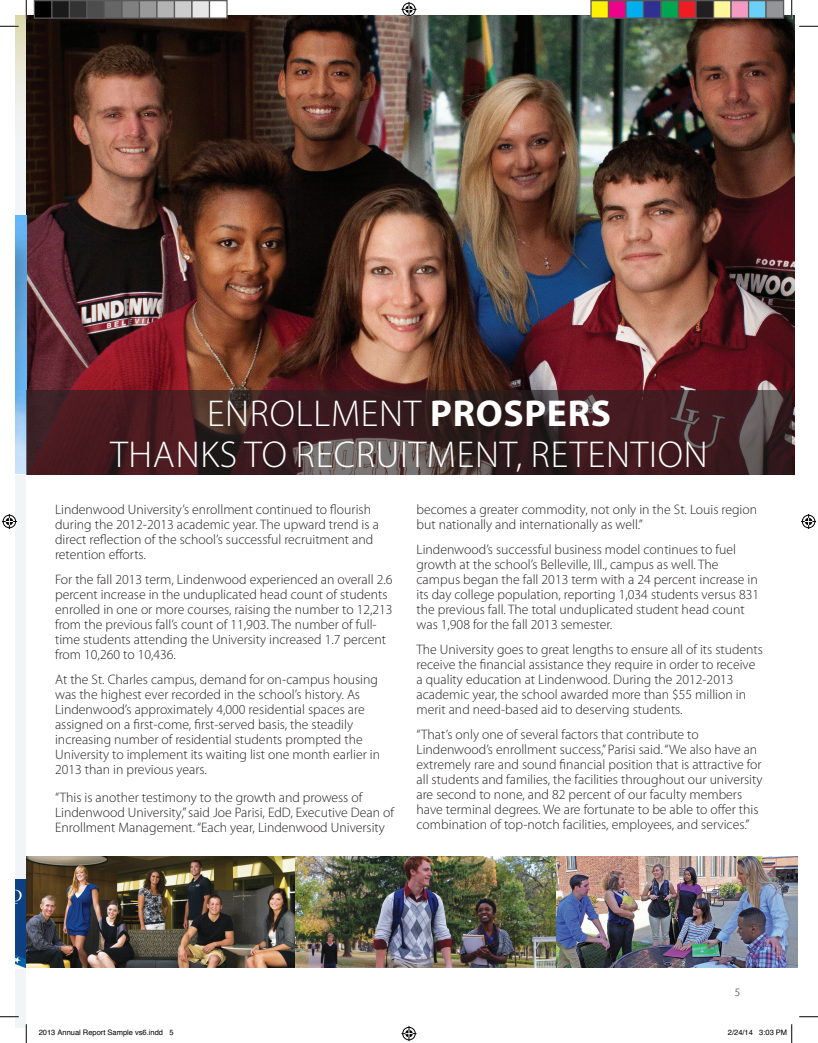
<style>
.page{position:relative;width:818px;height:1043px;background:#fff}
.page>*{position:absolute;margin:0;border:0;box-sizing:border-box;transform-origin:0 0}
.t1{font:300 37.5px "Myriad Pro";letter-spacing:.02em;color:#fff}
.t2{font:300 13.75px/15px "Myriad Pro";color:#231f20}
.t3{font:300 11.25px "Myriad Pro";color:#231f20}
.t4{font:7.5px "Helvetica";color:#000}
.s1{font-weight:700}
</style>
<div class="page">
<img style="left:26px;top:856px;width:771px;height:111px">
<div style="left:15px;top:15px;width:11px;height:1013px;background:#f2f5f7"></div>
<img style="left:27px;top:15px;width:767px;height:459px">
<img style="left:15px;top:879px;width:11px;height:89px">
<img style="left:15px;top:215px;width:11px;height:258px">
<svg style="left:15px;top:15px;width:11px;height:93px"></svg>
<svg style="left:26px;top:390px;width:765px;height:84px;background:#412427"></svg>
<svg style="left:0;top:25px;width:19px;height:2px"></svg>
<svg style="left:799px;top:25px;width:19px;height:2px"></svg>
<svg style="left:0;top:1016px;width:19px;height:1px"></svg>
<svg style="left:799px;top:1016px;width:19px;height:1px"></svg>
<svg style="left:25px;top:0;width:2px;height:19px"></svg>
<svg style="left:25px;top:1024px;width:2px;height:18px"></svg>
<svg style="left:790px;top:0;width:2px;height:19px"></svg>
<svg style="left:401px;top:2px;width:15px;height:15px"></svg>
<svg style="left:401px;top:1026px;width:15px;height:15px"></svg>
<svg style="left:2px;top:514px;width:15px;height:15px"></svg>
<svg style="left:801px;top:514px;width:15px;height:15px"></svg>
<div style="left:34px;top:1px;width:18px;height:17px;background:#000"></div>
<div style="left:34px;top:0;width:18px;height:19px;border:1px solid #595959"></div>
<div style="left:52px;top:1px;width:17px;height:17px;background:#1a1a1a"></div>
<div style="left:51px;top:0;width:19px;height:19px;border:1px solid #595959"></div>
<div style="left:69px;top:1px;width:18px;height:17px;background:#333"></div>
<div style="left:69px;top:0;width:19px;height:19px;border:1px solid #595959"></div>
<div style="left:87px;top:1px;width:17px;height:17px;background:#4d4d4d"></div>
<div style="left:86px;top:0;width:19px;height:19px;border:1px solid #595959"></div>
<div style="left:104px;top:1px;width:18px;height:17px;background:#666"></div>
<div style="left:104px;top:0;width:18px;height:19px;border:1px solid #595959"></div>
<div style="left:122px;top:1px;width:17px;height:17px;background:#808080"></div>
<div style="left:121px;top:0;width:19px;height:19px;border:1px solid #595959"></div>
<div style="left:139px;top:1px;width:18px;height:17px;background:#999"></div>
<div style="left:139px;top:0;width:19px;height:19px;border:1px solid #595959"></div>
<div style="left:157px;top:1px;width:17px;height:17px;background:#b3b3b3"></div>
<div style="left:156px;top:0;width:19px;height:19px;border:1px solid #595959"></div>
<div style="left:174px;top:1px;width:18px;height:17px;background:#ccc"></div>
<div style="left:174px;top:0;width:18px;height:19px;border:1px solid #595959"></div>
<div style="left:192px;top:1px;width:17px;height:17px;background:#e6e6e6"></div>
<div style="left:191px;top:0;width:19px;height:19px;border:1px solid #595959"></div>
<div style="left:209px;top:1px;width:18px;height:17px;background:#fff"></div>
<div style="left:209px;top:0;width:19px;height:19px;border:1px solid #595959"></div>
<div style="left:591px;top:1px;width:17px;height:17px;background:#fff101"></div>
<div style="left:590px;top:0;width:19px;height:19px;border:1px solid #595959"></div>
<div style="left:608px;top:1px;width:18px;height:17px;background:#ed028c"></div>
<div style="left:608px;top:0;width:18px;height:19px;border:1px solid #595959"></div>
<div style="left:626px;top:1px;width:17px;height:17px;background:#00aeef"></div>
<div style="left:625px;top:0;width:19px;height:19px;border:1px solid #595959"></div>
<div style="left:643px;top:1px;width:18px;height:17px;background:#2e3092"></div>
<div style="left:642px;top:0;width:19px;height:19px;border:1px solid #595959"></div>
<div style="left:661px;top:1px;width:17px;height:17px;background:#00a54f"></div>
<div style="left:660px;top:0;width:19px;height:19px;border:1px solid #595959"></div>
<div style="left:678px;top:1px;width:18px;height:17px;background:#ee1d23"></div>
<div style="left:678px;top:0;width:18px;height:19px;border:1px solid #595959"></div>
<div style="left:696px;top:1px;width:17px;height:17px;background:#231f20"></div>
<div style="left:695px;top:0;width:19px;height:19px;border:1px solid #595959"></div>
<div style="left:713px;top:1px;width:18px;height:17px;background:#fff79a"></div>
<div style="left:712px;top:0;width:19px;height:19px;border:1px solid #595959"></div>
<div style="left:731px;top:1px;width:17px;height:17px;background:#f499c2"></div>
<div style="left:730px;top:0;width:19px;height:19px;border:1px solid #595959"></div>
<div style="left:748px;top:1px;width:18px;height:17px;background:#6bcff6"></div>
<div style="left:748px;top:0;width:18px;height:19px;border:1px solid #595959"></div>
<div style="left:766px;top:1px;width:17px;height:17px;background:#939598"></div>
<div style="left:765px;top:0;width:19px;height:19px;border:1px solid #595959"></div>
<svg style="left:791px;top:1024px;width:1px;height:18px"></svg>
<p class="t1" style="left:207px;top:390px;width:405px">ENROLLMENT <span class="s1">PROSPERS</span></p>
<p class="t1" style="left:110px;top:432px;width:598px">THANKS TO RECRUITMENT, RETENTION</p>
<p class="t2" style="left:55px;top:502px;width:325px">Lindenwood University’s enrollment continued to flourish during the 2012-2013 academic year. The upward trend is a direct reflection of the school’s successful recruitment and retention efforts.</p>
<p class="t2" style="left:55px;top:572px;width:339px">For the fall 2013 term, Lindenwood experienced an overall 2.6 percent increase in the unduplicated head count of students enrolled in one or more courses, raising the number to 12,213 from the previous fall’s count of 11,903. The number of full&shy;time students attending the University increased 1.7 percent from 10,260 to 10,436.</p>
<p class="t2" style="left:55px;top:672px;width:326px">At the St. Charles campus, demand for on-campus housing was the highest ever recorded in the school’s history. As Lindenwood’s approximately 4,000 residential spaces are assigned on a first-come, first-served basis, the steadily increasing number of residential students prompted the University to implement its waiting list one month earlier in 2013 than in previous years.</p>
<p class="t2" style="left:55px;top:789px;width:340px">“This is another testimony to the growth and prowess of<br>Lindenwood University,” said Joe Parisi, EdD, Executive Dean of<br>Enrollment Management. “Each year, Lindenwood University</p>
<p class="t2" style="left:416px;top:502px;width:342px">becomes a greater commodity, not only in the St. Louis region but nationally and internationally as well.”</p>
<p class="t2" style="left:416px;top:542px;width:344px">Lindenwood’s successful business model continues to fuel growth at the school’s Belleville, Ill., campus as well. The campus began the fall 2013 term with a 24 percent increase in its day college population, reporting 1,034 students versus 831 the previous fall. The total unduplicated student head count was 1,908 for the fall 2013 semester.</p>
<p class="t2" style="left:416px;top:642px;width:348px">The University goes to great lengths to ensure all of its students receive the financial assistance they require in order to receive a quality education at Lindenwood. During the 2012-2013 academic year, the school awarded more than $55 million in merit and need-based aid to deserving students.</p>
<p class="t2" style="left:416px;top:727px;width:347px">“That’s only one of several factors that contribute to Lindenwood’s enrollment success,” Parisi said. “We also have an extremely rare and sound financial position that is attractive for all students and families, the facilities throughout our university are second to none, and 82 percent of our faculty members have terminal degrees. We are fortunate to be able to offer this combination of top-notch facilities, employees, and services.”</p>
<p class="t3" style="left:734px;top:985px;width:7px">5</p>
<p class="t4" style="left:39px;top:1027px;width:136px">2013 Annual Report Sample vs6.indd 5</p>
<p class="t4" style="left:728px;top:1027px;width:61px">2/24/14 3:03 PM</p>
</div>
